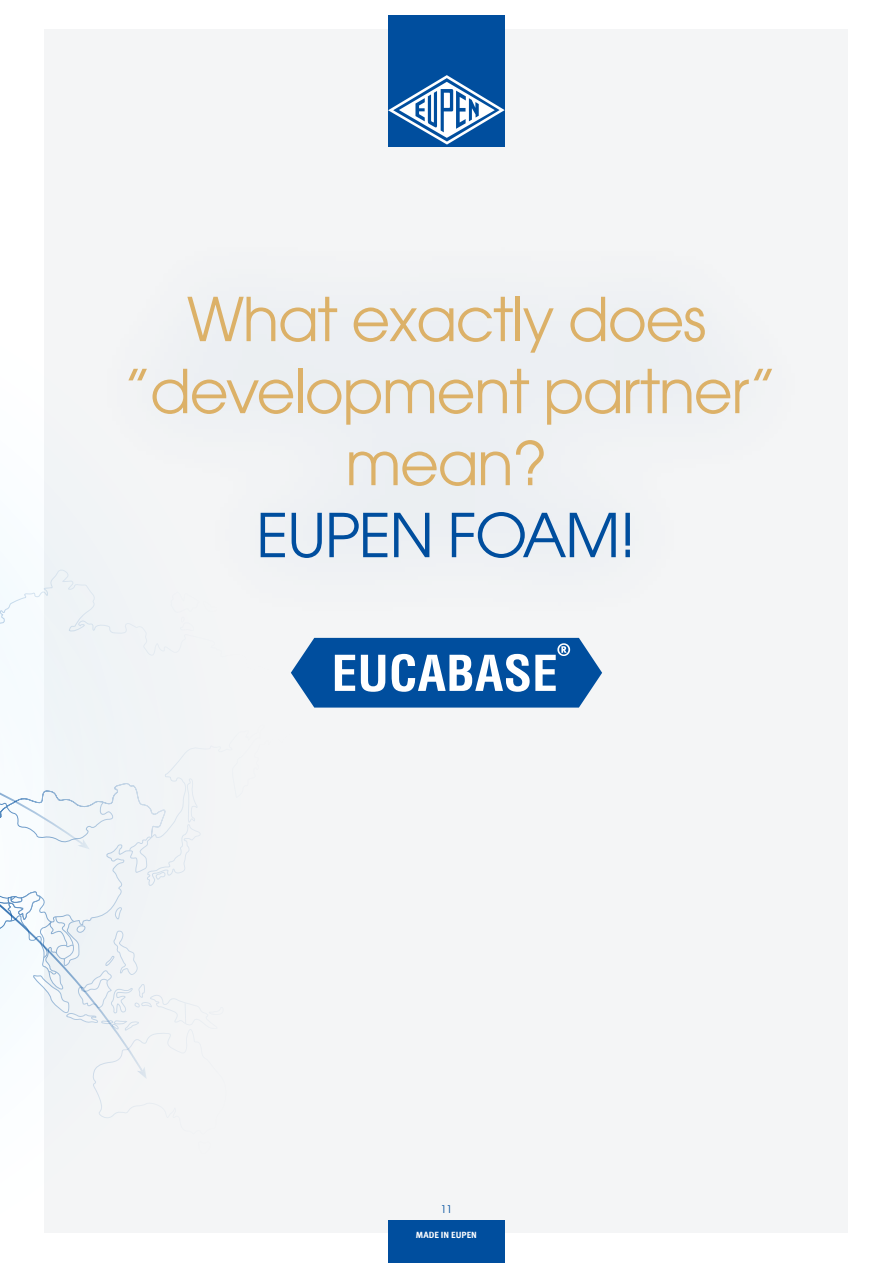
<style>
.page{position:relative;width:893px;height:1263px;background:#fff}
.page>*{position:absolute;margin:0;border:0;box-sizing:border-box;transform-origin:0 0}
.t1{font:60px/72px "Avant Garde";letter-spacing:-.025em;color:#dcb168;text-align:center}
.t2{font:60px "Avant Garde";letter-spacing:-.025em;color:#004e9e}
.t3{font:10.5px "Avant Garde";color:#004e9e}
.t4{font:700 9px "Meta Offc";color:#fff}
</style>
<div class="page">
<div style="left:45px;top:30px;width:803px;height:1203px;background:#f4f5f6"></div>
<svg style="left:291px;top:638px;width:311px;height:69px"></svg>
<svg style="left:0;top:707px;width:202px;height:450px"></svg>
<div style="left:388px;top:1220px;width:117px;height:43px;background:#004e9e"></div>
<div style="left:388px;top:15px;width:117px;height:131px;background:#004e9e"></div>
<svg style="left:388px;top:75px;width:117px;height:70px"></svg>
<p class="t1" style="left:123px;top:283px;width:656px">What exactly does ”development partner” mean?</p>
<p class="t2" style="left:256px;top:500px;width:382px">EUPEN FOAM!</p>
<p class="t3" style="left:441px;top:1203px;width:13px">11</p>
<p class="t4" style="left:416px;top:1230px;width:63px">MADE IN EUPEN</p>
</div>
